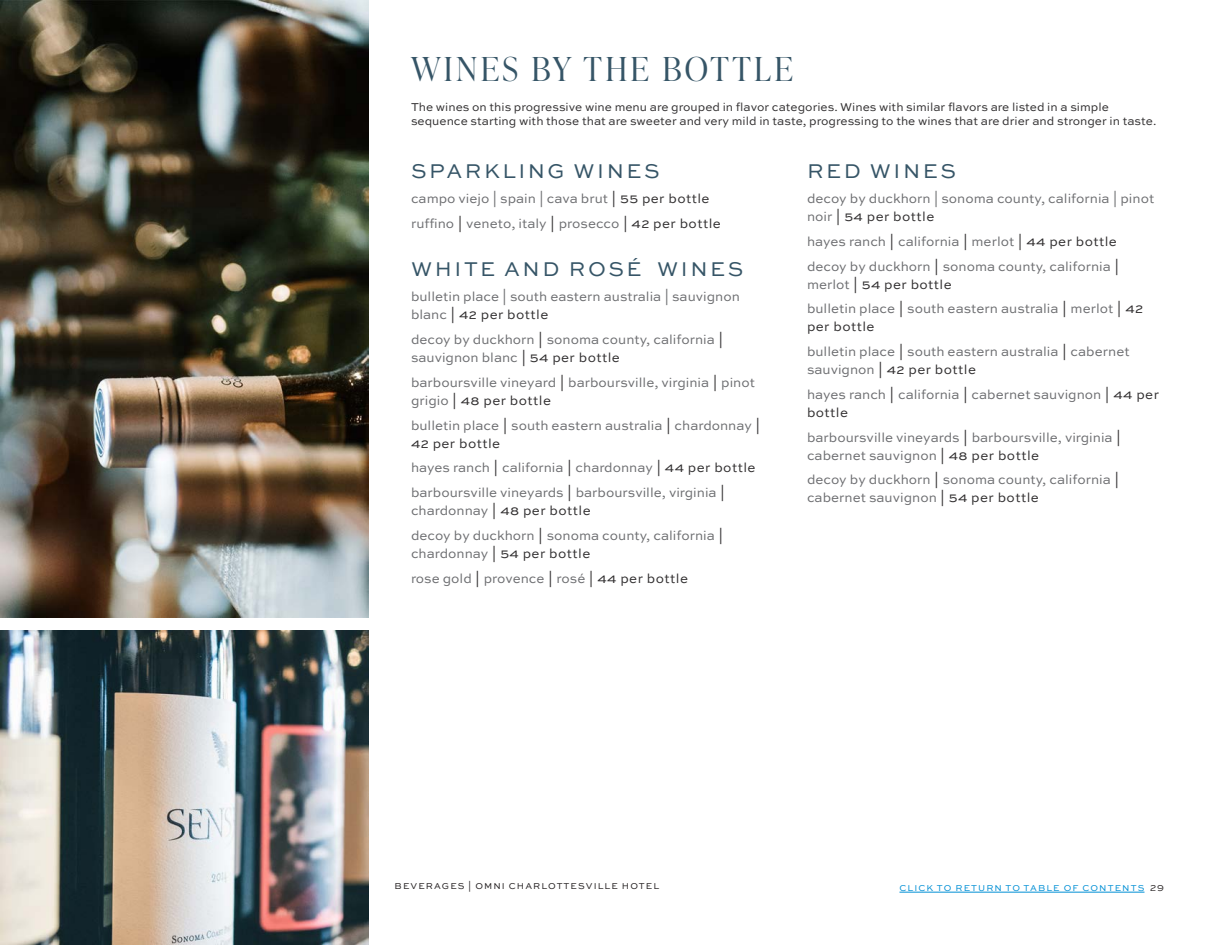
<style>
.page{position:relative;width:1215px;height:945px;background:#fff}
.page>*{position:absolute;margin:0;border:0;box-sizing:border-box;transform-origin:0 0}
.SECTION{font:300 33px "Ivy Presto Display";letter-spacing:.1em;color:#365567}
.SUB_SECTION{font:21px "Sweet Sans Pro";letter-spacing:.12em;color:#365567}
.WINE{font:13.5px/18px "Sweet Sans Pro";color:#6c6d70}
.SECTION_NOTE{font:12px/14.2px "Sweet Sans Pro";color:#312f30}
.FOOTER_SECTION{font:9px "Sweet Sans Pro";letter-spacing:.12em;color:#231f20}
.RETURN_TOC___PAGES{font:9px "Sweet Sans Pro";letter-spacing:.12em;color:#008fd5}
.RETURN_TOC___PAGES-2{font:9px "Sweet Sans Pro";color:#231f20}
.s1{color:#312f30}
</style>
<div class="page">
<img style="left:0;top:0;width:369px;height:618px">
<img style="left:0;top:630px;width:369px;height:315px">
<hr style="left:899px;top:892px;width:246px;height:1px;background:#008fd5">
<p class="SECTION" style="left:411px;top:45px;width:383px">WINES BY THE BOTTLE</p>
<p class="SECTION_NOTE" style="left:411px;top:100px;width:747px">The wines on this progressive wine menu are grouped in flavor categories. Wines with similar flavors are listed in a simple sequence starting with those that are sweeter and very mild in taste, progressing to the wines that are drier and stronger in taste.</p>
<p class="SUB_SECTION" style="left:411px;top:156px;width:250px">SPARKLING WINES</p>
<p class="WINE" style="left:411px;top:189px;width:300px">campo viejo | spain | cava brut <span class="s1">| 55 per bottle</span></p>
<p class="WINE" style="left:411px;top:214px;width:311px">ruffino <span class="s1">|</span> veneto, italy <span class="s1">|</span> prosecco <span class="s1">| 42 per bottle</span></p>
<p class="SUB_SECTION" style="left:411px;top:254px;width:334px">WHITE AND ROSÉ WINES</p>
<p class="WINE" style="left:411px;top:287px;width:330px">bulletin place | south eastern australia | sauvignon blanc <span class="s1">| 42 per bottle</span></p>
<p class="WINE" style="left:411px;top:330px;width:314px">decoy by duckhorn <span class="s1">|</span> sonoma county, california <span class="s1">| </span>sauvignon blanc <span class="s1">| 54 per bottle</span></p>
<p class="WINE" style="left:411px;top:373px;width:346px">barboursville vineyard <span class="s1">|</span> barboursville, virginia <span class="s1">|</span> pinot grigio <span class="s1">| 48 per bottle</span></p>
<p class="WINE" style="left:411px;top:416px;width:351px">bulletin place <span class="s1">|</span> south eastern australia <span class="s1">|</span> chardonnay <span class="s1">|<br>42 per bottle</span></p>
<p class="WINE" style="left:411px;top:458px;width:346px">hayes ranch <span class="s1">|</span> california <span class="s1">|</span> chardonnay <span class="s1">| 44 per bottle</span></p>
<p class="WINE" style="left:411px;top:483px;width:315px">barboursville vineyards <span class="s1">|</span> barboursville, virginia <span class="s1">| </span>chardonnay <span class="s1">| 48 per bottle</span></p>
<p class="WINE" style="left:411px;top:526px;width:314px">decoy by duckhorn <span class="s1">|</span> sonoma county, california <span class="s1">| </span>chardonnay <span class="s1">| 54 per bottle</span></p>
<p class="WINE" style="left:411px;top:569px;width:279px">rose gold <span class="s1">|</span> provence <span class="s1">|</span> rosé <span class="s1">| 44 per bottle</span></p>
<p class="SUB_SECTION" style="left:807px;top:156px;width:150px">RED WINES</p>
<p class="WINE" style="left:807px;top:189px;width:349px">decoy by duckhorn | sonoma county, california | pinot noir <span class="s1">| 54 per bottle</span></p>
<p class="WINE" style="left:807px;top:232px;width:312px">hayes ranch <span class="s1">|</span> california <span class="s1">|</span> merlot <span class="s1">| 44 per bottle</span></p>
<p class="WINE" style="left:807px;top:257px;width:314px">decoy by duckhorn <span class="s1">|</span> sonoma county, california <span class="s1">| </span>merlot <span class="s1">| 54 per bottle</span></p>
<p class="WINE" style="left:807px;top:299px;width:338px">bulletin place <span class="s1">|</span> south eastern australia <span class="s1">|</span> merlot <span class="s1">| 42 per bottle</span></p>
<p class="WINE" style="left:807px;top:342px;width:324px">bulletin place <span class="s1">|</span> south eastern australia <span class="s1">|</span> cabernet sauvignon <span class="s1">| 42 per bottle</span></p>
<p class="WINE" style="left:807px;top:385px;width:354px">hayes ranch <span class="s1">|</span> california <span class="s1">|</span> cabernet sauvignon <span class="s1">| 44 per bottle</span></p>
<p class="WINE" style="left:807px;top:428px;width:315px">barboursville vineyards <span class="s1">|</span> barboursville, virginia <span class="s1">| </span>cabernet sauvignon <span class="s1">| 48 per bottle</span></p>
<p class="WINE" style="left:807px;top:470px;width:314px">decoy by duckhorn <span class="s1">|</span> sonoma county, california <span class="s1">| </span>cabernet sauvignon <span class="s1">| 54 per bottle</span></p>
<p class="FOOTER_SECTION" style="left:395px;top:879px;width:266px">BEVERAGES | OMNI CHARLOTTESVILLE HOTEL</p>
<p class="RETURN_TOC___PAGES" style="left:899px;top:882px;width:246px">CLICK TO RETURN TO TABLE OF CONTENTS</p>
<p class="RETURN_TOC___PAGES-2" style="left:1150px;top:882px;width:15px">29</p>
</div>
